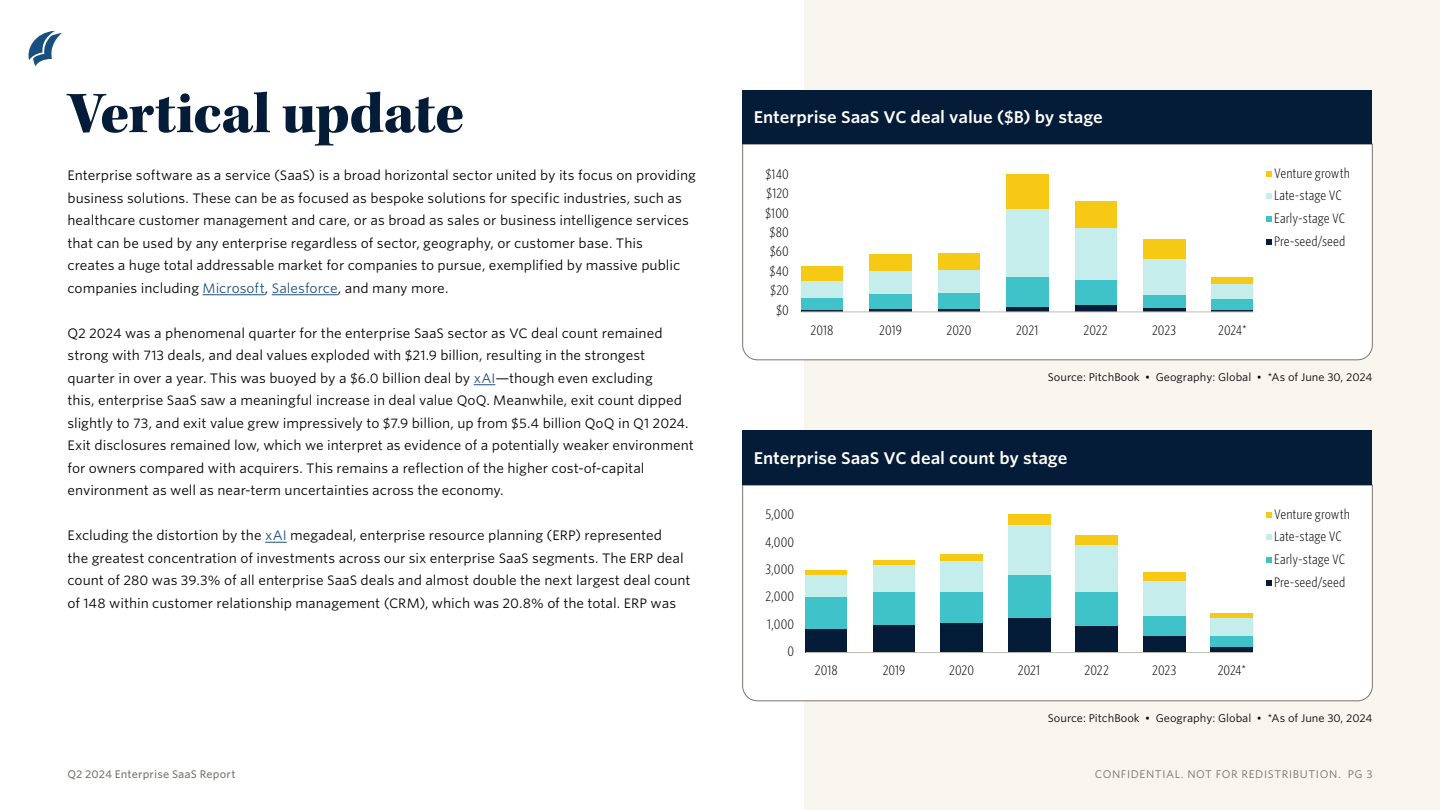
<style>
.page{position:relative;width:1440px;height:810px;background:#fff}
.page>*{position:absolute;margin:0;border:0;box-sizing:border-box;transform-origin:0 0}
.ETR_H1{font:60px "Kepler Std Black Subh";letter-spacing:-.005em;color:#051c38}
.ETR_Chart_title{font:600 16.25px "Whitney S Sm";letter-spacing:-.005em;color:#fff}
.ETR_Body_copy{font:13.12px/22.5px "Whitney S Sm";color:#000}
.t1{font:300 13.12px/22.8px "Whitney Cond S Sm";color:#000}
.ETR_Source_tag{font:10.62px "Whitney S Sm";color:#000}
.t2{font:10.62px "Whitney S Sm";letter-spacing:.055em;color:#78766f}
.t3{font:500 10.62px "Whitney S Sm";letter-spacing:.01em;color:#78766f}
.s1{color:#1d5080}
</style>
<div class="page">
<svg style="left:28px;top:31px;width:34px;height:35px"></svg>
<hr style="left:203px;top:295px;width:62px;height:1px;background:#1d5080">
<hr style="left:272px;top:295px;width:66px;height:1px;background:#1d5080">
<svg style="left:474px;top:385px;width:21px;height:1px"></svg>
<svg style="left:265px;top:542px;width:22px;height:1px"></svg>
<div style="left:804px;top:0;width:636px;height:810px;background:#f8f5ef"></div>
<div style="left:742px;top:144px;width:631px;height:216px;background:#fff"></div>
<div style="left:742px;top:90px;width:630px;height:54px;background:#051c38"></div>
<hr style="left:1212px;top:310px;width:41px;height:2px;background:#051c38">
<div style="left:1143px;top:307px;width:43px;height:5px;background:#051c38"></div>
<div style="left:1075px;top:305px;width:42px;height:7px;background:#051c38"></div>
<div style="left:1006px;top:307px;width:43px;height:5px;background:#051c38"></div>
<hr style="left:938px;top:309px;width:42px;height:3px;background:#051c38">
<hr style="left:869px;top:309px;width:43px;height:3px;background:#051c38">
<hr style="left:801px;top:310px;width:42px;height:2px;background:#051c38">
<div style="left:1212px;top:298px;width:41px;height:12px;background:#40c2c9"></div>
<div style="left:1143px;top:295px;width:43px;height:12px;background:#40c2c9"></div>
<div style="left:1075px;top:280px;width:42px;height:25px;background:#40c2c9"></div>
<div style="left:1006px;top:277px;width:43px;height:30px;background:#40c2c9"></div>
<div style="left:938px;top:293px;width:42px;height:16px;background:#40c2c9"></div>
<div style="left:869px;top:294px;width:43px;height:15px;background:#40c2c9"></div>
<div style="left:801px;top:298px;width:42px;height:12px;background:#40c2c9"></div>
<div style="left:1212px;top:284px;width:41px;height:14px;background:#c4edeb"></div>
<div style="left:1143px;top:259px;width:43px;height:36px;background:#c4edeb"></div>
<div style="left:1075px;top:228px;width:42px;height:52px;background:#c4edeb"></div>
<div style="left:1006px;top:208px;width:43px;height:69px;background:#c4edeb"></div>
<div style="left:938px;top:270px;width:42px;height:23px;background:#c4edeb"></div>
<div style="left:869px;top:270px;width:43px;height:24px;background:#c4edeb"></div>
<div style="left:801px;top:280px;width:42px;height:18px;background:#c4edeb"></div>
<div style="left:1212px;top:278px;width:41px;height:6px;background:#f5c914"></div>
<div style="left:1143px;top:239px;width:43px;height:20px;background:#f5c914"></div>
<div style="left:1075px;top:201px;width:42px;height:27px;background:#f5c914"></div>
<div style="left:1006px;top:174px;width:43px;height:34px;background:#f5c914"></div>
<div style="left:938px;top:253px;width:42px;height:17px;background:#f5c914"></div>
<div style="left:869px;top:254px;width:43px;height:16px;background:#f5c914"></div>
<div style="left:801px;top:266px;width:42px;height:14px;background:#f5c914"></div>
<hr style="left:801px;top:312px;width:452px;height:1px;background:#c0bcb2">
<svg style="left:1266px;top:171px;width:5px;height:5px"></svg>
<svg style="left:1266px;top:193px;width:5px;height:6px"></svg>
<svg style="left:1266px;top:216px;width:5px;height:6px"></svg>
<svg style="left:1266px;top:239px;width:5px;height:6px"></svg>
<div style="left:742px;top:485px;width:631px;height:216px;background:#fff"></div>
<div style="left:742px;top:431px;width:630px;height:54px;background:#051c38"></div>
<div style="left:1211px;top:646px;width:42px;height:7px;background:#051c38"></div>
<div style="left:1143px;top:636px;width:43px;height:17px;background:#051c38"></div>
<div style="left:1076px;top:626px;width:42px;height:27px;background:#051c38"></div>
<div style="left:1008px;top:618px;width:43px;height:35px;background:#051c38"></div>
<div style="left:941px;top:623px;width:42px;height:30px;background:#051c38"></div>
<div style="left:873px;top:624px;width:42px;height:29px;background:#051c38"></div>
<div style="left:806px;top:628px;width:41px;height:25px;background:#051c38"></div>
<div style="left:1211px;top:636px;width:42px;height:10px;background:#40c2c9"></div>
<div style="left:1143px;top:616px;width:43px;height:20px;background:#40c2c9"></div>
<div style="left:1076px;top:591px;width:42px;height:35px;background:#40c2c9"></div>
<div style="left:1008px;top:575px;width:43px;height:43px;background:#40c2c9"></div>
<div style="left:941px;top:592px;width:42px;height:31px;background:#40c2c9"></div>
<div style="left:873px;top:592px;width:42px;height:32px;background:#40c2c9"></div>
<div style="left:806px;top:597px;width:41px;height:31px;background:#40c2c9"></div>
<div style="left:1211px;top:618px;width:42px;height:18px;background:#c4edeb"></div>
<div style="left:1143px;top:581px;width:43px;height:35px;background:#c4edeb"></div>
<div style="left:1076px;top:545px;width:42px;height:46px;background:#c4edeb"></div>
<div style="left:1008px;top:525px;width:43px;height:50px;background:#c4edeb"></div>
<div style="left:941px;top:561px;width:42px;height:31px;background:#c4edeb"></div>
<div style="left:873px;top:564px;width:42px;height:28px;background:#c4edeb"></div>
<div style="left:806px;top:575px;width:41px;height:22px;background:#c4edeb"></div>
<hr style="left:1211px;top:614px;width:42px;height:4px;background:#f5c914">
<div style="left:1143px;top:572px;width:43px;height:9px;background:#f5c914"></div>
<div style="left:1076px;top:535px;width:42px;height:10px;background:#f5c914"></div>
<div style="left:1008px;top:515px;width:43px;height:10px;background:#f5c914"></div>
<div style="left:941px;top:554px;width:42px;height:7px;background:#f5c914"></div>
<hr style="left:873px;top:560px;width:42px;height:4px;background:#f5c914">
<div style="left:806px;top:570px;width:41px;height:5px;background:#f5c914"></div>
<hr style="left:806px;top:652px;width:447px;height:1px;background:#c0bcb2">
<svg style="left:1266px;top:512px;width:5px;height:5px"></svg>
<svg style="left:1266px;top:534px;width:5px;height:6px"></svg>
<svg style="left:1266px;top:557px;width:5px;height:6px"></svg>
<svg style="left:1266px;top:580px;width:5px;height:6px"></svg>
<p class="ETR_H1" style="left:68px;top:79px;width:398px">Vertical update</p>
<p class="ETR_Body_copy" style="left:68px;top:164px;width:630px">Enterprise software as a service (SaaS) is a broad horizontal sector united by its focus on providing business solutions. These can be as focused as bespoke solutions for specific industries, such as healthcare customer management and care, or as broad as sales or business intelligence services that can be used by any enterprise regardless of sector, geography, or customer base. This<br>creates a huge total addressable market for companies to pursue, exemplified by massive public companies including <span class="s1">Microsoft</span>, <span class="s1">Salesforce</span>, and many more.</p>
<p class="ETR_Body_copy" style="left:68px;top:322px;width:628px">Q2 2024 was a phenomenal quarter for the enterprise SaaS sector as VC deal count remained strong with 713 deals, and deal values exploded with $21.9 billion, resulting in the strongest quarter in over a year. This was buoyed by a $6.0 billion deal by <span class="s1">xAI</span>—though even excluding<br>this, enterprise SaaS saw a meaningful increase in deal value QoQ. Meanwhile, exit count dipped slightly to 73, and exit value grew impressively to $7.9 billion, up from $5.4 billion QoQ in Q1 2024.<br>Exit disclosures remained low, which we interpret as evidence of a potentially weaker environment for owners compared with acquirers. This remains a reflection of the higher cost-of-capital environment as well as near-term uncertainties across the economy.</p>
<p class="ETR_Body_copy" style="left:68px;top:524px;width:625px">Excluding the distortion by the <span class="s1">xAI</span> megadeal, enterprise resource planning (ERP) represented<br>the greatest concentration of investments across our six enterprise SaaS segments. The ERP deal count of 280 was 39.3% of all enterprise SaaS deals and almost double the next largest deal count of 148 within customer relationship management (CRM), which was 20.8% of the total. ERP was</p>
<p class="ETR_Chart_title" style="left:754px;top:106px;width:351px">Enterprise SaaS VC deal value ($B) by stage</p>
<p class="t1" style="left:765px;top:162px;width:25px">$140</p>
<p class="t1" style="left:766px;top:182px;width:24px">$120</p>
<p class="t1" style="left:765px;top:201px;width:25px">$100</p>
<p class="t1" style="left:770px;top:220px;width:21px">$80</p>
<p class="t1" style="left:770px;top:240px;width:21px">$60</p>
<p class="t1" style="left:769px;top:259px;width:21px">$40</p>
<p class="t1" style="left:770px;top:279px;width:20px">$20</p>
<p class="t1" style="left:776px;top:298px;width:14px">$0</p>
<p class="t1" style="left:811px;top:318px;width:24px">2018</p>
<p class="t1" style="left:879px;top:318px;width:24px">2019</p>
<p class="t1" style="left:947px;top:318px;width:26px">2020</p>
<p class="t1" style="left:1016px;top:318px;width:24px">2021</p>
<p class="t1" style="left:1084px;top:318px;width:26px">2022</p>
<p class="t1" style="left:1152px;top:318px;width:26px">2023</p>
<p class="t1" style="left:1218px;top:318px;width:30px">2024*</p>
<p class="t1" style="left:1274px;top:161px;width:77px">Venture growth<br>Late-stage VC<br>Early-stage VC<br>Pre-seed/seed</p>
<p class="ETR_Source_tag" style="left:1048px;top:370px;width:326px">Source: PitchBook • Geography: Global • *As of June 30, 2024</p>
<p class="ETR_Chart_title" style="left:754px;top:447px;width:315px">Enterprise SaaS VC deal count by stage</p>
<p class="t1" style="left:765px;top:503px;width:30px">5,000</p>
<p class="t1" style="left:765px;top:530px;width:31px">4,000</p>
<p class="t1" style="left:766px;top:557px;width:30px">3,000</p>
<p class="t1" style="left:765px;top:585px;width:30px">2,000</p>
<p class="t1" style="left:767px;top:612px;width:28px">1,000</p>
<p class="t1" style="left:788px;top:639px;width:8px">0</p>
<p class="t1" style="left:815px;top:659px;width:24px">2018</p>
<p class="t1" style="left:883px;top:659px;width:24px">2019</p>
<p class="t1" style="left:949px;top:659px;width:26px">2020</p>
<p class="t1" style="left:1018px;top:659px;width:24px">2021</p>
<p class="t1" style="left:1085px;top:659px;width:26px">2022</p>
<p class="t1" style="left:1152px;top:659px;width:26px">2023</p>
<p class="t1" style="left:1218px;top:659px;width:30px">2024*</p>
<p class="t1" style="left:1274px;top:502px;width:77px">Venture growth<br>Late-stage VC<br>Early-stage VC<br>Pre-seed/seed</p>
<p class="ETR_Source_tag" style="left:1048px;top:711px;width:326px">Source: PitchBook • Geography: Global • *As of June 30, 2024</p>
<p class="t3" style="left:68px;top:767px;width:170px">Q2 2024 Enterprise SaaS Report</p>
<p class="t2" style="left:1095px;top:767px;width:279px">CONFIDENTIAL. NOT FOR REDISTRIBUTION. PG 3</p>
</div>
